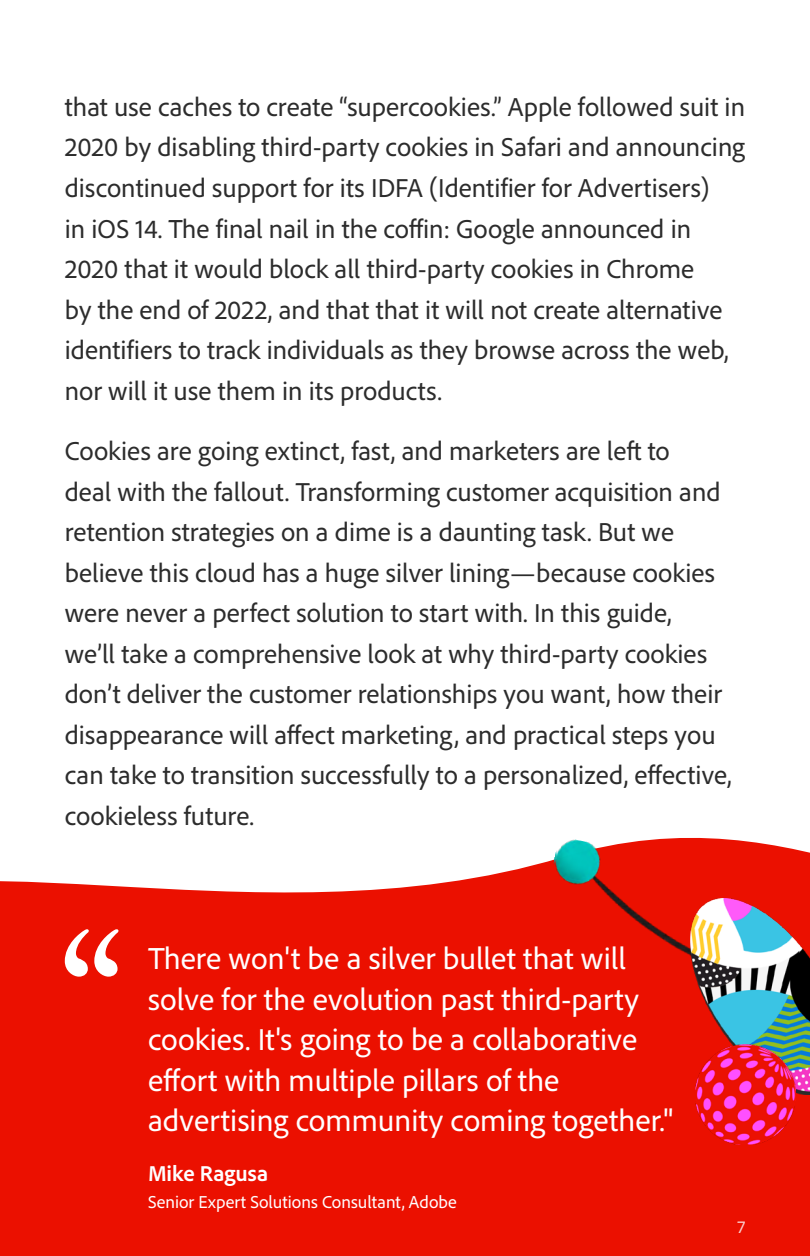
<style>
.page{position:relative;width:810px;height:1256px;background:#fff}
.page>*{position:absolute;margin:0;border:0;box-sizing:border-box;transform-origin:0 0}
.t1{font:31.5px/40.5px "Adobe Clean";color:#fff}
.t2{font:27px/40.5px "Adobe Clean";color:#2c2c2c}
.t3{font:700 22.5px "Adobe Clean";color:#fff}
.t4{font:18px "Adobe Clean";color:#fff}
</style>
<div class="page">
<div style="left:0;top:864px;width:810px;height:392px;background:#eb1000"></div>
<svg style="left:65px;top:929px;width:53px;height:47px"></svg>
<img style="left:538px;top:837px;width:272px;height:157px">
<img style="left:690px;top:899px;width:120px;height:195px">
<img style="left:695px;top:1044px;width:100px;height:100px">
<p class="t2" style="left:65px;top:86px;width:682px">that use caches to create “supercookies.” Apple followed suit in 2020 by disabling third-party cookies in Safari and announcing discontinued support for its IDFA (Identifier for Advertisers)<br>in iOS 14. The final nail in the coffin: Google announced in 2020 that it would block all third-party cookies in Chrome<br>by the end of 2022, and that that it will not create alternative identifiers to track individuals as they browse across the web, nor will it use them in its products.</p>
<p class="t2" style="left:65px;top:430px;width:669px">Cookies are going extinct, fast, and marketers are left to<br>deal with the fallout. Transforming customer acquisition and retention strategies on a dime is a daunting task. But we believe this cloud has a huge silver lining—because cookies were never a perfect solution to start with. In this guide,<br>we’ll take a comprehensive look at why third-party cookies don’t deliver the customer relationships you want, how their disappearance will affect marketing, and practical steps you can take to transition successfully to a personalized, effective, cookieless future.</p>
<p class="t1" style="left:148px;top:937px;width:527px">There won't be a silver bullet that will solve for the evolution past third-party cookies. It's going to be a collaborative effort with multiple pillars of the advertising community coming together."</p>
<p class="t3" style="left:148px;top:1158px;width:122px">Mike Ragusa</p>
<p class="t4" style="left:148px;top:1190px;width:310px">Senior Expert Solutions Consultant, Adobe</p>
<p class="t4" style="left:737px;top:1215px;width:9px">7</p>
</div>
